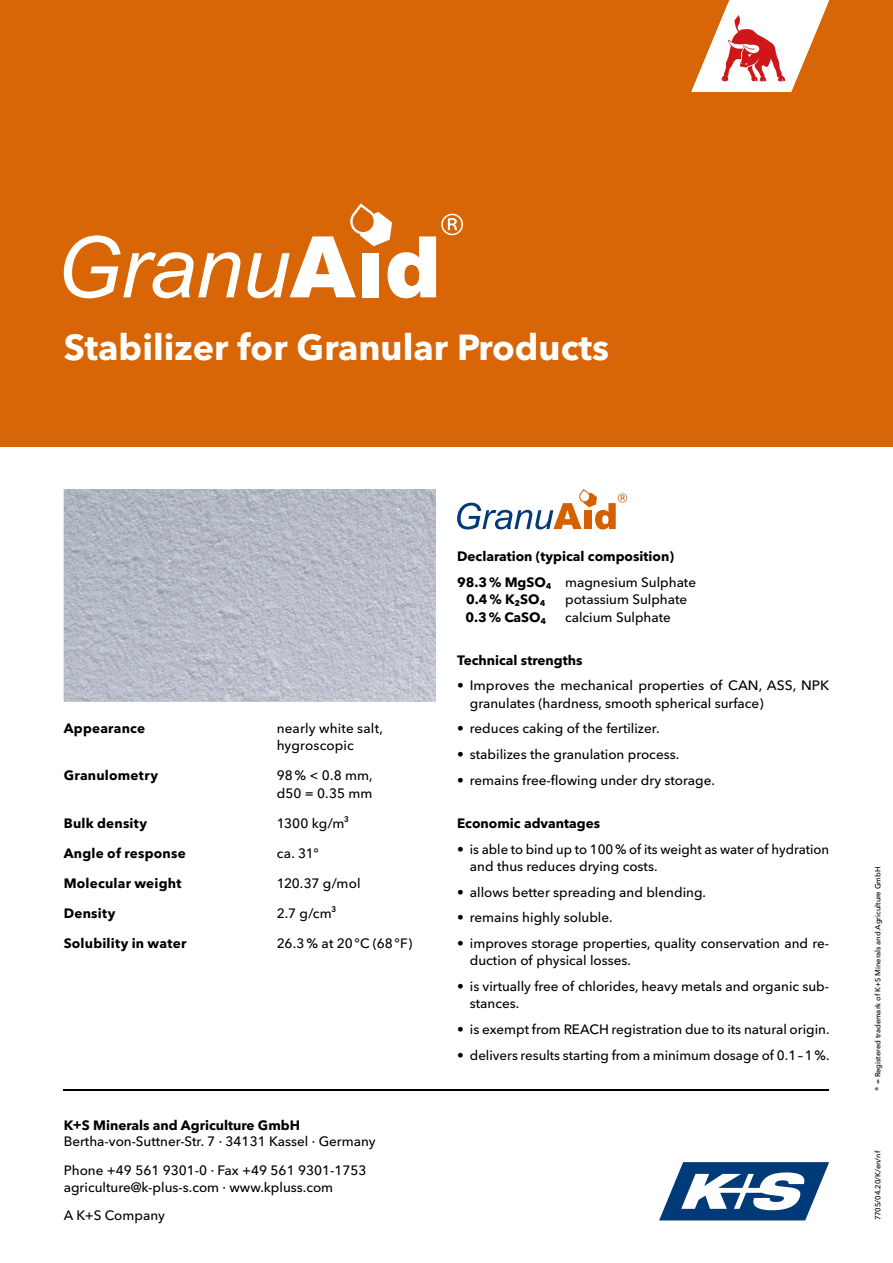
<style>
.page{position:relative;width:893px;height:1263px;background:#fff}
.page>*{position:absolute;margin:0;border:0;box-sizing:border-box;transform-origin:0 0}
.t1{font:700 36px "Avenir Next W1 G";color:#fff}
.t2{font:500 13.5px/17.2px "Avenir Next W1 G";color:#000}
.t3{font:700 13.5px/25.8px "Avenir Next W1 G";color:#000}
.t4{font:700 13.5px "Avenir Next W1 G";letter-spacing:.02em;color:#000}
.t5{font:500 7.5px "Avenir Next W1 G";color:#000}
.s1{font-weight:500}
</style>
<div class="page">
<div style="left:0;top:0;width:893px;height:446px;background:#d86506"></div>
<img style="left:64px;top:489px;width:372px;height:213px">
<svg style="left:64px;top:235px;width:176px;height:63px"></svg>
<svg style="left:248px;top:203px;width:215px;height:95px"></svg>
<svg style="left:659px;top:1162px;width:170px;height:58px"></svg>
<hr style="left:64px;top:1089px;width:765px;height:2px;background:#000">
<svg style="left:457px;top:489px;width:170px;height:40px"></svg>
<svg style="left:691px;top:0;width:138px;height:92px"></svg>
<h1 class="t1" style="left:64px;top:318px;width:547px">Stabilizer for Granular Products</h1>
<p class="t3" style="left:64px;top:714px;width:83px">Appearance</p>
<p class="t2" style="left:277px;top:718px;width:108px">nearly white salt, hygroscopic</p>
<p class="t3" style="left:64px;top:762px;width:96px">Granulometry</p>
<p class="t2" style="left:277px;top:766px;width:97px">98 % &lt; 0.8 mm, d50 = 0.35 mm</p>
<p class="t4" style="left:64px;top:812px;width:85px">Bulk density</p>
<p class="t2" style="left:277px;top:813px;width:74px">1300 kg/m³</p>
<p class="t3" style="left:64px;top:839px;width:124px">Angle of response</p>
<p class="t2" style="left:277px;top:843px;width:44px">ca. 31°</p>
<p class="t3" style="left:64px;top:869px;width:119px">Molecular weight</p>
<p class="t2" style="left:277px;top:873px;width:85px">120.37 g/mol</p>
<p class="t4" style="left:64px;top:902px;width:53px">Density</p>
<p class="t2" style="left:277px;top:903px;width:61px">2.7 g/cm³</p>
<p class="t3" style="left:64px;top:929px;width:124px">Solubility in water</p>
<p class="t2" style="left:277px;top:933px;width:137px">26.3% at 20°C (68°F)</p>
<p class="t3" style="left:64px;top:1111px;width:238px">K+S Minerals and Agriculture GmbH</p>
<p class="t2" style="left:64px;top:1126px;width:313px;line-height:29px">Bertha-von-Suttner-Str. 7 · 34131 Kassel · Germany<br>Phone +49 561 9301-0 · Fax +49 561 9301-1753</p>
<p class="t2" style="left:64px;top:1171px;width:271px;line-height:29px">agriculture@k-plus-s.com · www.kpluss.com<br>A K+S Company</p>
<p class="t3" style="left:457px;top:543px;width:240px">Declaration (typical composition)<br>98.3 % MgSO₄ <span class="s1">magnesium Sulphate</span></p>
<p class="t3" style="left:466px;top:586px;width:81px">0.4 % K₂SO₄</p>
<p class="t2" style="left:565px;top:590px;width:124px">potassium Sulphate</p>
<p class="t3" style="left:465px;top:603px;width:82px">0.3 % CaSO₄</p>
<p class="t2" style="left:565px;top:607px;width:107px">calcium Sulphate</p>
<p class="t3" style="left:457px;top:646px;width:127px">Technical strengths</p>
<p class="t2" style="left:470px;top:676px;width:361px;text-indent:-13px">• Improves the mechanical properties of CAN, ASS, NPK granulates (hardness, smooth spherical surface)</p>
<p class="t2" style="left:457px;top:719px;width:204px">• reduces caking of the fertilizer.</p>
<p class="t2" style="left:457px;top:744px;width:224px">• stabilizes the granulation process.</p>
<p class="t2" style="left:457px;top:770px;width:259px">• remains free-flowing under dry storage.</p>
<p class="t3" style="left:457px;top:809px;width:145px">Economic advantages</p>
<p class="t2" style="left:470px;top:839px;width:361px;text-indent:-13px">• is able to bind up to 100% of its weight as water of hydration and thus reduces drying costs.</p>
<p class="t2" style="left:457px;top:882px;width:250px">• allows better spreading and blending.</p>
<p class="t2" style="left:457px;top:908px;width:157px">• remains highly soluble.</p>
<p class="t2" style="left:470px;top:933px;width:361px;text-indent:-13px">• improves storage properties, quality conservation and re&shy;duction of physical losses.</p>
<p class="t2" style="left:470px;top:976px;width:361px;text-indent:-13px">• is virtually free of chlorides, heavy metals and organic sub&shy;stances.</p>
<p class="t2" style="left:457px;top:1019px;width:374px">• is exempt from REACH registration due to its natural origin.</p>
<p class="t2" style="left:457px;top:1045px;width:374px">• delivers results starting from a minimum dosage of 0.1 – 1%.</p>
<p class="t5" style="left:872px;top:1091px;width:226px;rotate:-90deg">® = Registered trademark of K+S Minerals and Agriculture GmbH</p>
<p class="t5" style="left:872px;top:1220px;width:71px;rotate:-90deg">7705/04.20/K/en/nf</p>
</div>
